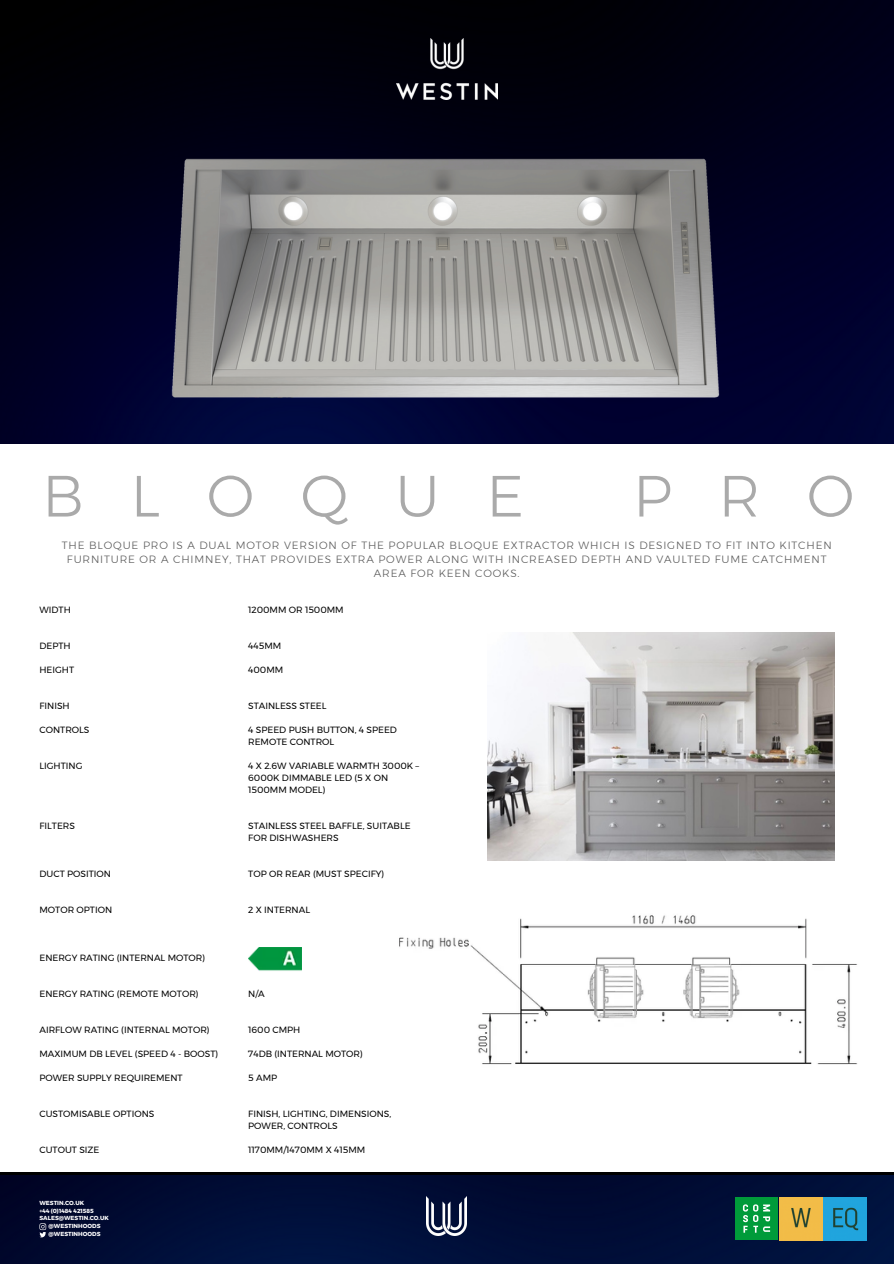
<style>
.page{position:relative;width:894px;height:1264px;background:#fff}
.page>*{position:absolute;margin:0;border:0;box-sizing:border-box;transform-origin:0 0}
.t1{font:300 58.05px "Montserrat";letter-spacing:.8em;color:#aaa}
.t2{font:300 10.5px/14px "Montserrat";letter-spacing:.08em;color:#585858;text-align:center}
.t3{font:9px/12px "Montserrat";color:#000}
.t4{font:700 5.85px "Montserrat";color:#fff}
</style>
<div class="page">
<img style="left:0;top:0;width:893px;height:444px">
<img style="left:396px;top:39px;width:101px;height:61px">
<div style="left:0;top:1172px;width:893px;height:91px;background:#000"></div>
<img style="left:0;top:1175px;width:893px;height:88px">
<svg style="left:39px;top:1223px;width:7px;height:14px"></svg>
<img style="left:426px;top:1196px;width:40px;height:39px">
<div style="left:734px;top:1197px;width:43px;height:43px;background:#009b3a"></div>
<svg style="left:742px;top:1204px;width:27px;height:28px"></svg>
<img style="left:779px;top:1197px;width:87px;height:43px">
<img style="left:157px;top:147px;width:579px;height:265px">
<img style="left:487px;top:632px;width:347px;height:229px">
<img style="left:399px;top:915px;width:459px;height:150px">
<img style="left:248px;top:948px;width:53px;height:23px">
<h1 class="t1" style="left:42px;top:460px;width:483px">BLOQUE</h1>
<h1 class="t1" style="left:633px;top:460px;width:222px">PRO</h1>
<p class="t2" style="left:62px;top:538px;width:771px">THE BLOQUE PRO IS A DUAL MOTOR VERSION OF THE POPULAR BLOQUE EXTRACTOR WHICH IS DESIGNED TO FIT INTO KITCHEN<br>FURNITURE OR A CHIMNEY, THAT PROVIDES EXTRA POWER ALONG WITH INCREASED DEPTH AND VAULTED FUME CATCHMENT<br>AREA FOR KEEN COOKS.</p>
<p class="t3" style="left:39px;top:603px;width:33px">WIDTH</p>
<p class="t3" style="left:39px;top:639px;width:33px">DEPTH</p>
<p class="t3" style="left:39px;top:663px;width:36px">HEIGHT</p>
<p class="t3" style="left:39px;top:699px;width:32px">FINISH</p>
<p class="t3" style="left:39px;top:723px;width:51px">CONTROLS</p>
<p class="t3" style="left:39px;top:759px;width:44px">LIGHTING</p>
<p class="t3" style="left:39px;top:819px;width:37px">FILTERS</p>
<p class="t3" style="left:39px;top:867px;width:73px">DUCT POSITION</p>
<p class="t3" style="left:39px;top:903px;width:74px">MOTOR OPTION</p>
<p class="t3" style="left:39px;top:951px;width:167px">ENERGY RATING (INTERNAL MOTOR)</p>
<p class="t3" style="left:39px;top:987px;width:161px">ENERGY RATING (REMOTE MOTOR)</p>
<p class="t3" style="left:39px;top:1023px;width:172px">AIRFLOW RATING (INTERNAL MOTOR)</p>
<p class="t3" style="left:39px;top:1047px;width:180px">MAXIMUM DB LEVEL (SPEED 4 - BOOST)</p>
<p class="t3" style="left:39px;top:1071px;width:145px">POWER SUPPLY REQUIREMENT</p>
<p class="t3" style="left:39px;top:1108px;width:116px">CUSTOMISABLE OPTIONS</p>
<p class="t3" style="left:39px;top:1144px;width:61px">CUTOUT SIZE</p>
<p class="t4" style="left:39px;top:1199px;width:46px">WESTIN.CO.UK</p>
<p class="t4" style="left:39px;top:1206px;width:56px">+44 (0)1484 421585</p>
<p class="t4" style="left:39px;top:1214px;width:71px">SALES@WESTIN.CO.UK</p>
<p class="t4" style="left:49px;top:1222px;width:53px">@WESTINHOODS</p>
<p class="t4" style="left:49px;top:1230px;width:53px">@WESTINHOODS</p>
<p class="t3" style="left:248px;top:603px;width:97px">1200MM OR 1500MM</p>
<p class="t3" style="left:248px;top:639px;width:35px">445MM</p>
<p class="t3" style="left:248px;top:663px;width:37px">400MM</p>
<p class="t3" style="left:248px;top:699px;width:80px">STAINLESS STEEL</p>
<p class="t3" style="left:248px;top:723px;width:150px">4 SPEED PUSH BUTTON, 4 SPEED<br>REMOTE CONTROL</p>
<p class="t3" style="left:248px;top:759px;width:172px">4 X 2.6W VARIABLE WARMTH 3000K –<br>6000K DIMMABLE LED (5 X ON<br>1500MM MODEL)</p>
<p class="t3" style="left:248px;top:819px;width:164px">STAINLESS STEEL BAFFLE, SUITABLE<br>FOR DISHWASHERS</p>
<p class="t3" style="left:248px;top:867px;width:137px">TOP OR REAR (MUST SPECIFY)</p>
<p class="t3" style="left:248px;top:903px;width:63px">2 X INTERNAL</p>
<p class="t3" style="left:248px;top:987px;width:18px">N/A</p>
<p class="t3" style="left:248px;top:1023px;width:54px">1600 CMPH</p>
<p class="t3" style="left:248px;top:1047px;width:116px">74DB (INTERNAL MOTOR)</p>
<p class="t3" style="left:248px;top:1071px;width:30px">5 AMP</p>
<p class="t3" style="left:248px;top:1108px;width:144px">FINISH, LIGHTING, DIMENSIONS,<br>POWER, CONTROLS</p>
<p class="t3" style="left:248px;top:1144px;width:118px">1170MM/1470MM X 415MM</p>
</div>
